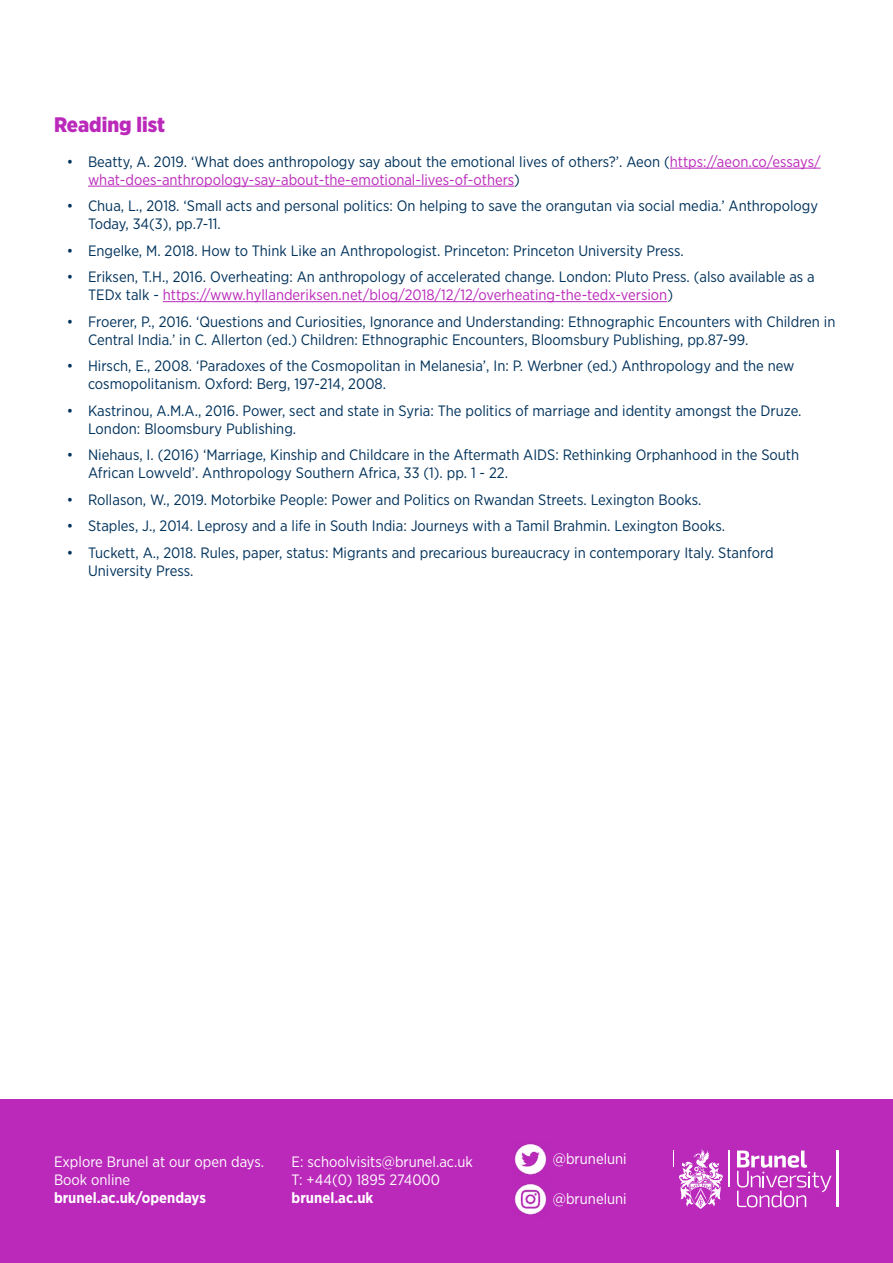
<style>
.page{position:relative;width:893px;height:1263px;background:#fff}
.page>*{position:absolute;margin:0;border:0;box-sizing:border-box;transform-origin:0 0}
.Top_Tips_Headings{font:900 21px "Gotham Narrow";color:#bb29bb}
.t1{font:15px/18px "Gotham Narrow";color:#00325b}
.t2{font:15px/18px "Gotham Narrow";color:#bb29bb}
.t3{font:15px/18px "Gotham Narrow";color:#fff}
.t4{font:700 15px "Gotham Narrow";color:#fff}
.s1{color:#00325b}
.s2{color:#bb29bb}
</style>
<div class="page">
<div style="left:0;top:1099px;width:893px;height:164px;background:#bb29bb"></div>
<img style="left:514px;top:1183px;width:33px;height:32px">
<img style="left:514px;top:1143px;width:33px;height:32px">
<hr style="left:837px;top:1150px;width:2px;height:57px;background:#fff">
<hr style="left:728px;top:1150px;width:2px;height:37px;background:#fff">
<svg style="left:737px;top:1150px;width:94px;height:57px"></svg>
<svg style="left:673px;top:1149px;width:50px;height:60px"></svg>
<hr style="left:670px;top:168px;width:151px;height:1px;background:#bb29bb">
<hr style="left:88px;top:186px;width:426px;height:1px;background:#bb29bb">
<hr style="left:163px;top:301px;width:504px;height:1px;background:#bb29bb">
<p class="Top_Tips_Headings" style="left:54px;top:110px;width:113px">Reading list</p>
<p class="t2" style="left:88px;top:152px;width:734px;text-indent:-21px"><span class="s1">• Beatty, A. 2019. ‘What does anthropology say about the emotional lives of others?’. Aeon (</span>https://aeon.co/essays/ what-does-anthropology-say-about-the-emotional-lives-of-others<span class="s1">)</span></p>
<p class="t1" style="left:88px;top:197px;width:732px;text-indent:-21px">• Chua, L., 2018. ‘Small acts and personal politics: On helping to save the orangutan via social media.’ Anthropology<br>Today, 34(3), pp.7-11.</p>
<p class="t1" style="left:67px;top:241px;width:619px">• Engelke, M. 2018. How to Think Like an Anthropologist. Princeton: Princeton University Press.</p>
<p class="t1" style="left:88px;top:268px;width:728px;text-indent:-21px">• Eriksen, T.H., 2016. Overheating: An anthropology of accelerated change. London: Pluto Press. (also available as a<br>TEDx talk - <span class="s2">https://www.hyllanderiksen.net/blog/2018/12/12/overheating-the-tedx-version</span>)</p>
<p class="t1" style="left:88px;top:312px;width:749px;text-indent:-21px">• Froerer, P., 2016. ‘Questions and Curiosities, Ignorance and Understanding: Ethnographic Encounters with Children in<br>Central India.’ in C. Allerton (ed.) Children: Ethnographic Encounters, Bloomsbury Publishing, pp.87-99.</p>
<p class="t1" style="left:88px;top:357px;width:708px;text-indent:-21px">• Hirsch, E., 2008. ‘Paradoxes of the Cosmopolitan in Melanesia’, In: P. Werbner (ed.) Anthropology and the new cosmopolitanism. Oxford: Berg, 197-214, 2008.</p>
<p class="t1" style="left:88px;top:401px;width:715px;text-indent:-21px">• Kastrinou, A.M.A., 2016. Power, sect and state in Syria: The politics of marriage and identity amongst the Druze.<br>London: Bloomsbury Publishing.</p>
<p class="t1" style="left:88px;top:446px;width:713px;text-indent:-21px">• Niehaus, I. (2016) ‘Marriage, Kinship and Childcare in the Aftermath AIDS: Rethinking Orphanhood in the South<br>African Lowveld’. Anthropology Southern Africa, 33 (1). pp. 1 - 22.</p>
<p class="t1" style="left:67px;top:490px;width:636px">• Rollason, W., 2019. Motorbike People: Power and Politics on Rwandan Streets. Lexington Books.</p>
<p class="t1" style="left:67px;top:517px;width:660px">• Staples, J., 2014. Leprosy and a life in South India: Journeys with a Tamil Brahmin. Lexington Books.</p>
<p class="t1" style="left:88px;top:543px;width:687px;text-indent:-21px">• Tuckett, A., 2018. Rules, paper, status: Migrants and precarious bureaucracy in contemporary Italy. Stanford<br>University Press.</p>
<p class="t3" style="left:54px;top:1152px;width:212px">Explore Brunel at our open days.<br>Book online</p>
<p class="t4" style="left:54px;top:1188px;width:153px">brunel.ac.uk/opendays</p>
<p class="t3" style="left:292px;top:1152px;width:183px">E: schoolvisits@brunel.ac.uk<br>T: +44(0) 1895 274000</p>
<p class="t4" style="left:292px;top:1188px;width:83px">brunel.ac.uk</p>
<p class="t3" style="left:553px;top:1150px;width:75px">@bruneluni</p>
<p class="t3" style="left:553px;top:1190px;width:75px">@bruneluni</p>
</div>
